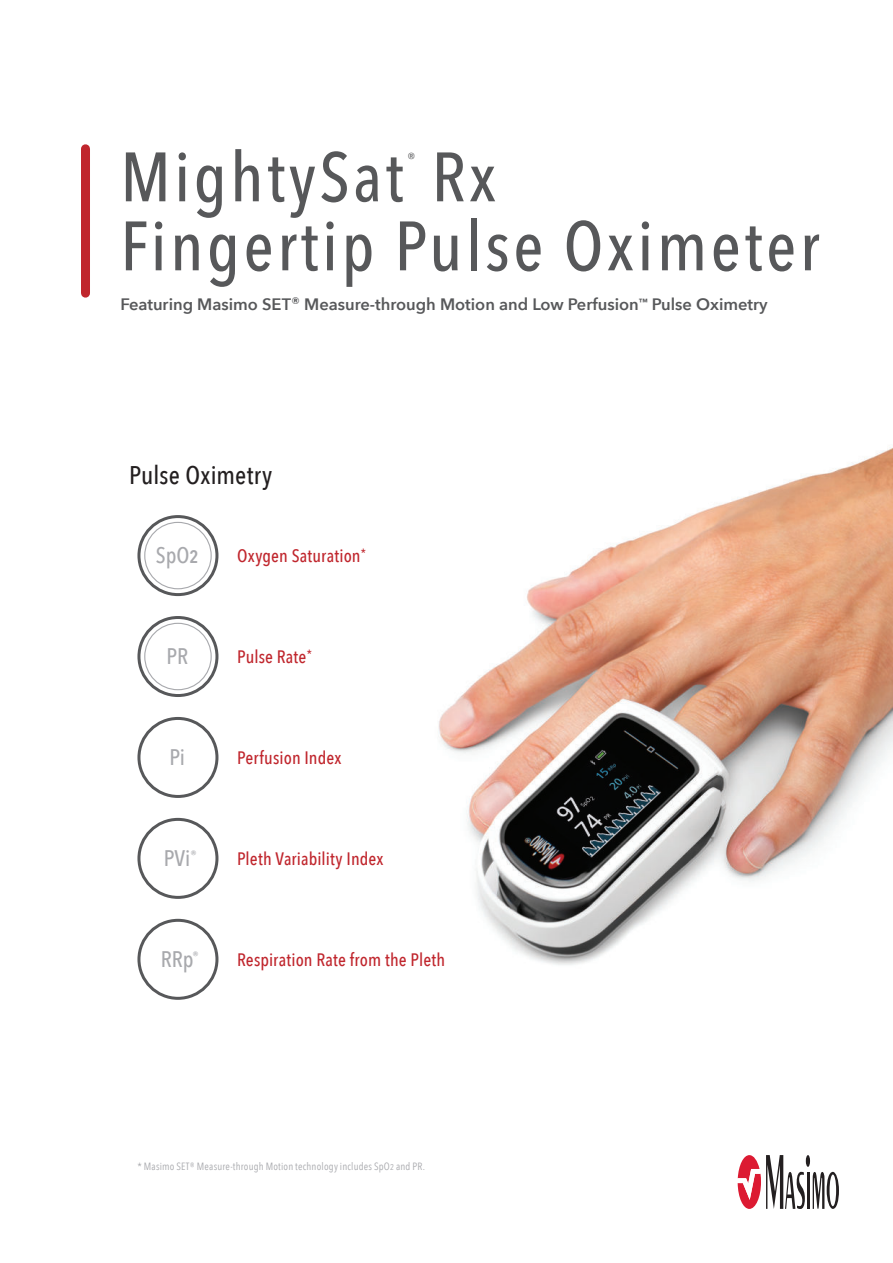
<style>
.page{position:relative;width:893px;height:1263px;background:#fff}
.page>*{position:absolute;margin:0;border:0;box-sizing:border-box;transform-origin:0 0}
.t1{font:500 69px "Avenir Next Condensed";letter-spacing:.05em;color:#57585a}
.t2{font:500 25.5px "Avenir Next Condensed";letter-spacing:.01em;color:#231f20}
.t3{font:500 22.5px "Avenir Next Condensed";color:#a8a9ad}
.t4{font:500 18px "Avenir Next Condensed";letter-spacing:.005em;color:#c0262d}
.t5{font:600 16.5px "Avenir Next";color:#57585a}
.t6{font:14.4px "Avenir Next Condensed";color:#57585a;scale:1.25 1}
.t7{font:10.5px "Avenir Next Condensed";letter-spacing:.02em;color:#a8a9ad}
.s1{font-size:15px}
.s2{font-weight:600;font-size:18px}
.s3{font-size:8.4px}
</style>
<div class="page">
<svg style="left:806px;top:1155px;width:4px;height:12px"></svg>
<hr style="left:807px;top:1172px;width:2px;height:37px;background:#231f20">
<svg style="left:813px;top:1172px;width:26px;height:37px"></svg>
<svg style="left:738px;top:1155px;width:67px;height:54px"></svg>
<img style="left:438px;top:447px;width:455px;height:518px">
<div style="left:81px;top:149px;width:9px;height:144px;background:#c0262d"></div>
<div style="left:137px;top:919px;width:81px;height:81px;border:3px solid #57585a;border-radius:50%"></div>
<div style="left:137px;top:818px;width:81px;height:81px;border:3px solid #57585a;border-radius:50%"></div>
<div style="left:144px;top:522px;width:68px;height:67px;border:1px solid #a8a9ad;border-radius:50%"></div>
<div style="left:137px;top:515px;width:81px;height:81px;border:3px solid #57585a;border-radius:50%"></div>
<div style="left:144px;top:623px;width:68px;height:67px;border:1px solid #a8a9ad;border-radius:50%"></div>
<div style="left:137px;top:616px;width:81px;height:81px;border:3px solid #57585a;border-radius:50%"></div>
<div style="left:137px;top:717px;width:81px;height:81px;border:3px solid #57585a;border-radius:50%"></div>
<h1 class="t1" style="left:120px;top:148px;width:377px">MightySat Rx</h1>
<p class="t6" style="left:407px;top:152px;width:8px">®</p>
<h1 class="t1" style="left:120px;top:217px;width:700px">Fingertip Pulse Oximeter</h1>
<p class="t5" style="left:120px;top:297px;width:649px">Featuring Masimo SET<span class="s1">®</span> Measure-through Motion and Low Perfusion<sup>™</sup> Pulse Oximetry</p>
<h2 class="t2" style="left:129px;top:464px;width:145px">Pulse Oximetry</h2>
<p class="t3" style="left:156px;top:546px;width:44px">SpO<span class="s2">2</span></p>
<p class="t4" style="left:237px;top:548px;width:131px">Oxygen Saturation<sup>*</sup></p>
<p class="t3" style="left:166px;top:647px;width:23px">PR</p>
<p class="t4" style="left:237px;top:649px;width:77px">Pulse Rate<sup>*</sup></p>
<p class="t3" style="left:170px;top:748px;width:17px">Pi</p>
<p class="t4" style="left:237px;top:750px;width:106px">Perfusion Index</p>
<p class="t3" style="left:164px;top:849px;width:34px">PVi<sup>®</sup></p>
<p class="t4" style="left:237px;top:851px;width:148px">Pleth Variability Index</p>
<p class="t3" style="left:161px;top:950px;width:40px">RRp<sup>®</sup></p>
<p class="t4" style="left:237px;top:952px;width:210px">Respiration Rate from the Pleth</p>
<p class="t7" style="left:137px;top:1162px;width:289px">* Masimo SET® Measure-through Motion technology includes SpO<span class="s3">2</span> and PR.</p>
</div>
